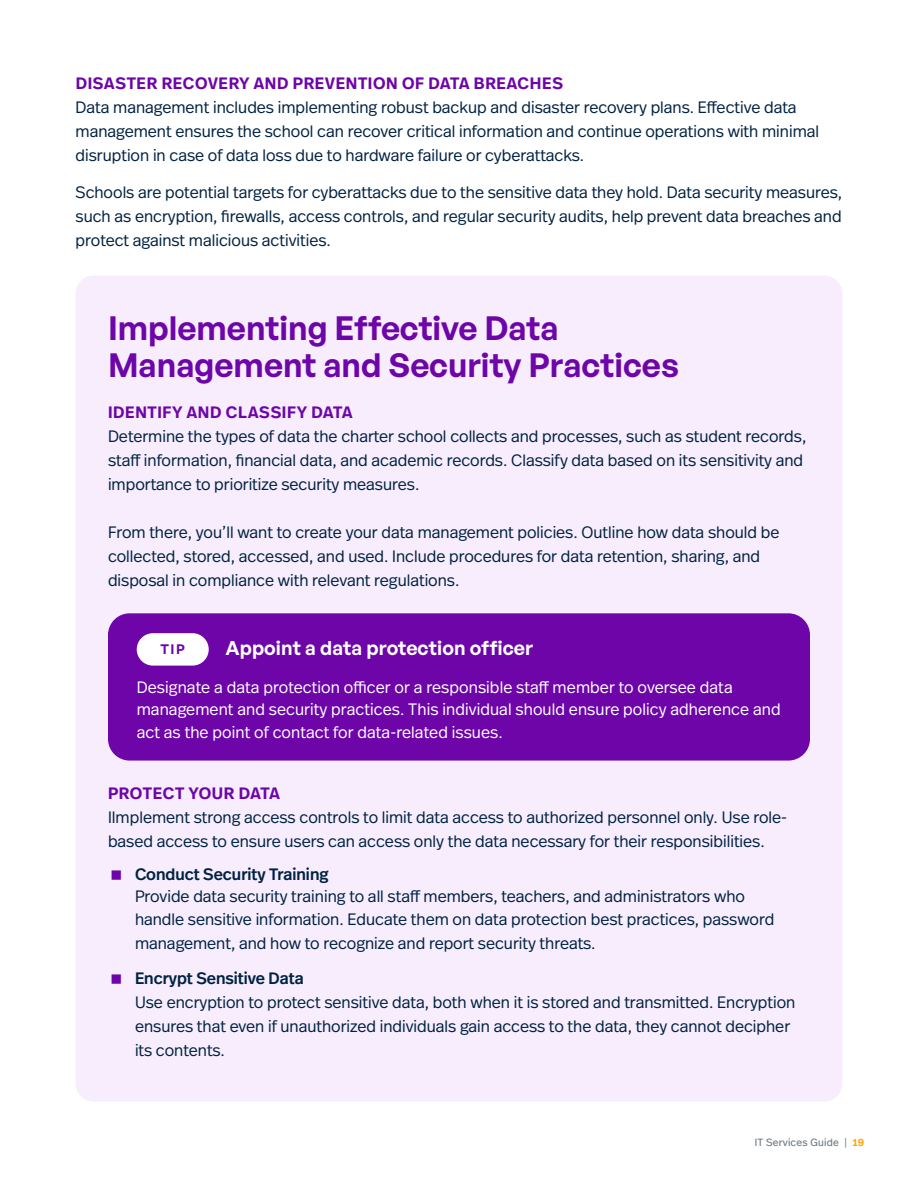
<style>
.page{position:relative;width:918px;height:1188px;background:#fff}
.page>*{position:absolute;margin:0;border:0;box-sizing:border-box;transform-origin:0 0}
.t1{font:600 33px/37.5px "General Sans";color:#6d05a9}
.t2{font:600 19.5px "General Sans";letter-spacing:.005em;color:#fff}
.Square_bullets{font:300 16.5px/24px "Real Head Pro";color:#002242}
.t3{font:300 16.5px/22.5px "Real Head Pro";letter-spacing:.005em;color:#fff}
.t4{font:600 13.5px "General Sans";color:#6d05a9}
.t5{font:10.5px "Real Head Pro";letter-spacing:.02em;color:#727d84}
.s1{font-weight:600;color:#6d05a9}
.s2{font-weight:500}
.s3{font-weight:600;color:#ffa600}
</style>
<div class="page">
<div style="left:76px;top:276px;width:766px;height:826px;background:#f7edfd;border-radius:18px"></div>
<div style="left:108px;top:613px;width:702px;height:148px;background:#6d05a9;border-radius:22px"></div>
<div style="left:137px;top:633px;width:72px;height:33px;background:#fff;border-radius:16px"></div>
<p class="Square_bullets" style="left:76px;top:70px;width:745px"><span class="s1">DISASTER RECOVERY AND PREVENTION OF DATA BREACHES<br></span>Data management includes implementing robust backup and disaster recovery plans. Effective data management ensures the school can recover critical information and continue operations with minimal disruption in case of data loss due to hardware failure or cyberattacks.</p>
<p class="Square_bullets" style="left:76px;top:179px;width:768px;text-align:justify">Schools are potential targets for cyberattacks due to the sensitive data they hold. Data security measures, such as encryption, firewalls, access controls, and regular security audits, help prevent data breaches and protect against malicious activities.</p>
<p class="t1" style="left:108px;top:308px;width:573px">Implementing Effective Data<br>Management and Security Practices</p>
<p class="Square_bullets" style="left:108px;top:399px;width:700px"><span class="s1">IDENTIFY AND CLASSIFY DATA<br></span>Determine the types of data the charter school collects and processes, such as student records, staff information, financial data, and academic records. Classify data based on its sensitivity and importance to prioritize security measures.</p>
<p class="Square_bullets" style="left:108px;top:519px;width:673px">From there, you’ll want to create your data management policies. Outline how data should be collected, stored, accessed, and used. Include procedures for data retention, sharing, and disposal in compliance with relevant regulations.</p>
<p class="t4" style="left:161px;top:640px;width:26px">TIP</p>
<p class="t2" style="left:225px;top:636px;width:309px">Appoint a data protection officer</p>
<p class="t3" style="left:137px;top:675px;width:645px">Designate a data protection officer or a responsible staff member to oversee data management and security practices. This individual should ensure policy adherence and act as the point of contact for data-related issues.</p>
<p class="Square_bullets" style="left:108px;top:780px;width:681px"><span class="s1">PROTECT YOUR DATA<br></span>IImplement strong access controls to limit data access to authorized personnel only. Use role&shy;based access to ensure users can access only the data necessary for their responsibilities.</p>
<p class="Square_bullets" style="left:135px;top:862px;width:641px;line-height:22.5px"><span class="s2">Conduct Security Training<br></span>Provide data security training to all staff members, teachers, and administrators who handle sensitive information. Educate them on data protection best practices, password</p>
<p class="Square_bullets" style="left:135px;top:931px;width:462px">management, and how to recognize and report security threats.</p>
<p class="Square_bullets" style="left:135px;top:965px;width:662px"><span class="s2">Encrypt Sensitive Data<br></span>Use encryption to protect sensitive data, both when it is stored and transmitted. Encryption ensures that even if unauthorized individuals gain access to the data, they cannot decipher its contents.</p>
<p class="t5" style="left:755px;top:1135px;width:111px">IT Services Guide | <span class="s3">19</span></p>
</div>
